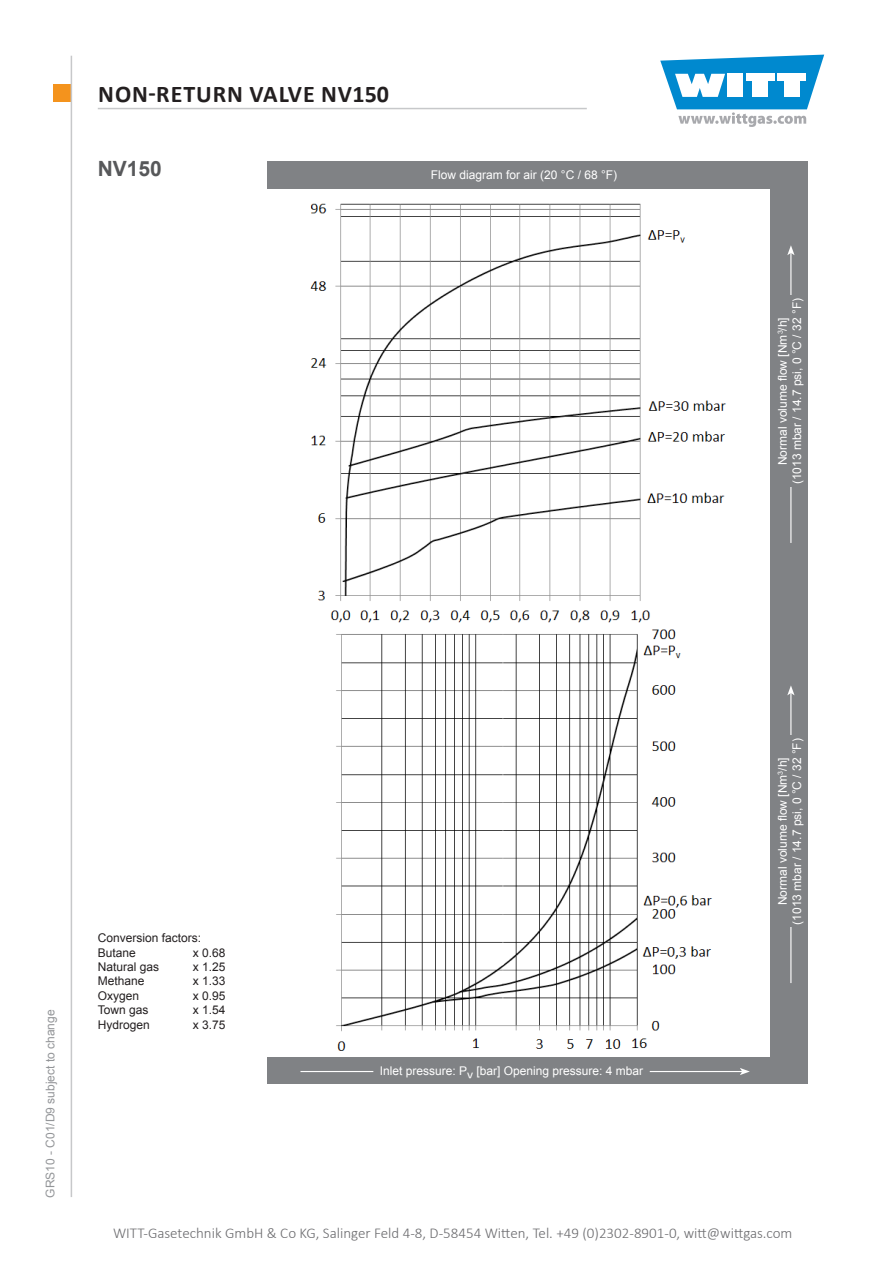
<style>
.page{position:relative;width:893px;height:1263px;background:#fff}
.page>*{position:absolute;margin:0;border:0;box-sizing:border-box;transform-origin:0 0}
.t1{font:700 24px "Calibri";letter-spacing:.04em;color:#231f20}
.t2{font:700 21px "Arial";color:#57585a}
.t3{font:300 15px "Calibri";color:#6b6b6e}
.t4{font:12px/14.4px "Arial";color:#fff;text-align:center}
.t5{font:12px/14.4px "Arial";color:#231f20}
.t6{font:12px "Arial";color:#939598}
</style>
<div class="page">
<div style="left:53px;top:85px;width:17px;height:17px;background:#f4931d"></div>
<svg style="left:660px;top:55px;width:164px;height:72px"></svg>
<hr style="left:71px;top:56px;width:1px;height:1141px;background:#c7c8ca">
<hr style="left:98px;top:108px;width:489px;height:1px;background:#c7c8ca">
<div style="left:268px;top:162px;width:540px;height:922px;background:#808285"></div>
<hr style="left:300px;top:1071px;width:442px;height:1px;background:#fff">
<svg style="left:740px;top:1068px;width:10px;height:7px"></svg>
<hr style="left:790px;top:693px;width:1px;height:290px;background:#fff">
<svg style="left:787px;top:685px;width:8px;height:10px"></svg>
<div style="left:374px;top:1061px;width:275px;height:18px;background:#808285"></div>
<div style="left:772px;top:736px;width:35px;height:191px;background:#808285"></div>
<hr style="left:790px;top:253px;width:1px;height:290px;background:#fff">
<svg style="left:787px;top:245px;width:8px;height:10px"></svg>
<div style="left:772px;top:296px;width:35px;height:191px;background:#808285"></div>
<div style="left:264px;top:189px;width:506px;height:868px;background:#fff"></div>
<img style="left:310px;top:203px;width:416px;height:848px">
<h1 class="t1" style="left:98px;top:78px;width:292px">NON-RETURN VALVE NV150</h1>
<p class="t2" style="left:98px;top:154px;width:66px">NV150</p>
<p class="t4" style="left:431px;top:168px;width:188px">Flow diagram for air (20 °C / 68 °F)</p>
<p class="t4" style="left:776px;top:484px;width:188px;rotate:-90deg">Normal volume flow [Nm<sup>3</sup>/h]<br>(1013 mbar / 14.7 psi, 0 °C / 32 °F)</p>
<p class="t6" style="left:42px;top:1197px;width:190px;rotate:-90deg">GRS10 - C01/D9 subject to change</p>
<p class="t5" style="left:98px;top:931px;width:105px">Conversion factors:<br>Butane</p>
<p class="t5" style="left:193px;top:945px;width:34px">x 0.68</p>
<p class="t5" style="left:98px;top:960px;width:63px">Natural gas</p>
<p class="t5" style="left:193px;top:960px;width:34px">x 1.25</p>
<p class="t5" style="left:98px;top:974px;width:48px">Methane</p>
<p class="t5" style="left:193px;top:974px;width:34px">x 1.33</p>
<p class="t5" style="left:98px;top:988px;width:43px">Oxygen</p>
<p class="t5" style="left:193px;top:988px;width:34px">x 0.95</p>
<p class="t5" style="left:98px;top:1003px;width:52px">Town gas</p>
<p class="t5" style="left:193px;top:1003px;width:34px">x 1.54</p>
<p class="t5" style="left:98px;top:1017px;width:54px">Hydrogen</p>
<p class="t5" style="left:193px;top:1017px;width:34px">x 3.75</p>
<p class="t4" style="left:380px;top:1063px;width:265px">Inlet pressure: Pv [bar] Opening pressure: 4 mbar</p>
<p class="t4" style="left:776px;top:924px;width:188px;rotate:-90deg">Normal volume flow [Nm<sup>3</sup>/h]<br>(1013 mbar / 14.7 psi, 0 °C / 32 °F)</p>
<p class="t3" style="left:113px;top:1224px;width:681px">WITT-Gasetechnik GmbH &amp; Co KG, Salinger Feld 4-8, D-58454 Witten, Tel. +49 (0)2302-8901-0, witt@wittgas.com</p>
</div>
